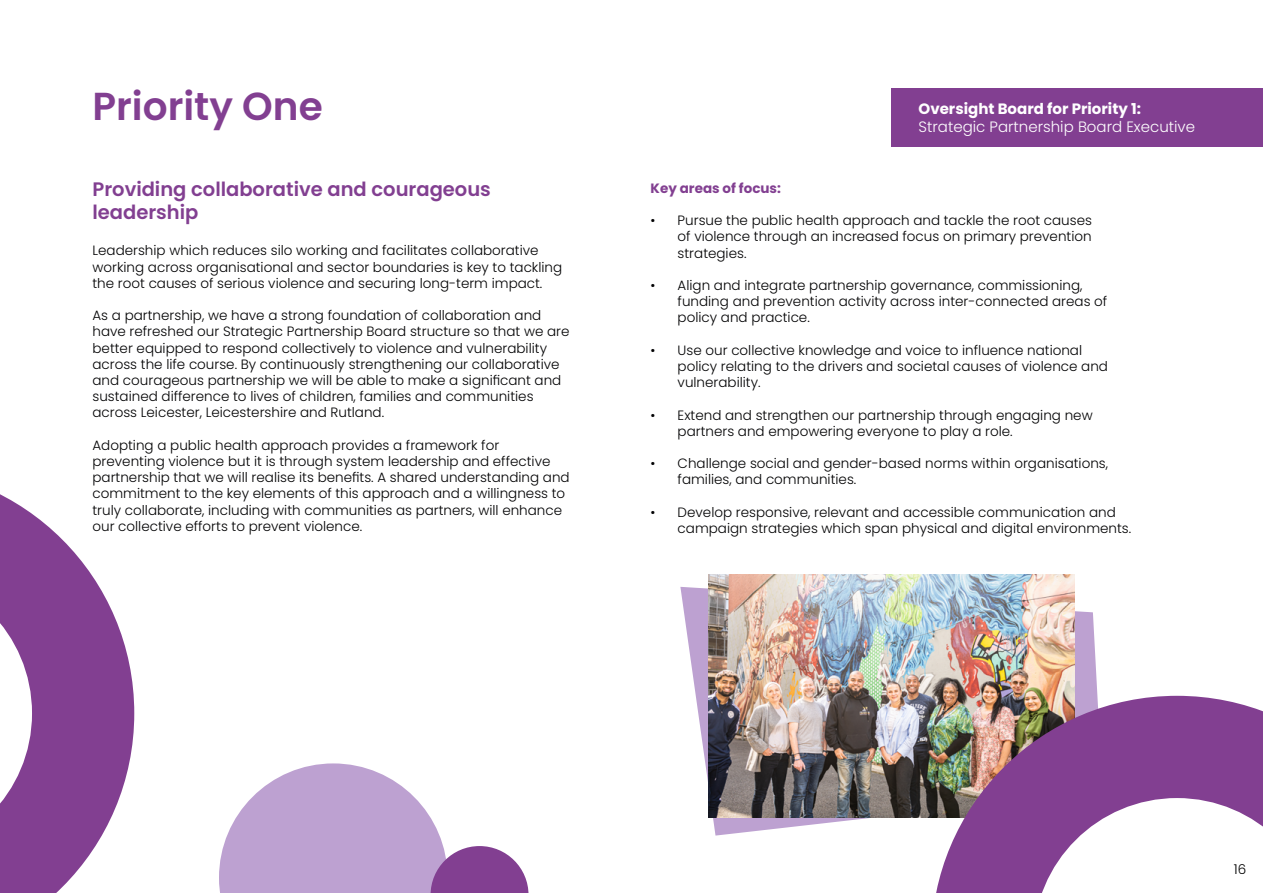
<style>
.page{position:relative;width:1263px;height:893px;background:#fff}
.page>*{position:absolute;margin:0;border:0;box-sizing:border-box;transform-origin:0 0}
.t1{font:600 39px "Poppins";color:#823f91}
.t2{font:600 19.5px/23.4px "Poppins";color:#823f91}
.t3{font:300 15px "Poppins";color:#fff}
.t4{font:700 15px "Poppins";color:#fff}
.t5{font:300 13.5px/16.2px "Poppins";color:#020203}
.t6{font:700 13.5px "Poppins";color:#823f91}
.t7{font:300 13.5px "Poppins";color:#000}
</style>
<div class="page">
<svg style="left:680px;top:587px;width:418px;height:249px"></svg>
<div style="left:891px;top:88px;width:372px;height:59px;background:#823f91"></div>
<img style="left:709px;top:574px;width:365px;height:243px">
<img style="left:931px;top:696px;width:332px;height:197px">
<svg style="left:0;top:494px;width:134px;height:399px;fill:#823f91"></svg>
<svg style="left:219px;top:763px;width:309px;height:130px"></svg>
<p class="t1" style="left:92px;top:83px;width:232px">Priority One</p>
<p class="t2" style="left:92px;top:177px;width:400px">Providing collaborative and courageous leadership</p>
<p class="t5" style="left:92px;top:243px;width:471px">Leadership which reduces silo working and facilitates collaborative working across organisational and sector boundaries is key to tackling the root causes of serious violence and securing long-term impact.</p>
<p class="t5" style="left:92px;top:307px;width:479px">As a partnership, we have a strong foundation of collaboration and have refreshed our Strategic Partnership Board structure so that we are better equipped to respond collectively to violence and vulnerability across the life course. By continuously strengthening our collaborative and courageous partnership we will be able to make a significant and sustained difference to lives of children, families and communities across Leicester, Leicestershire and Rutland.</p>
<p class="t5" style="left:92px;top:437px;width:479px">Adopting a public health approach provides a framework for preventing violence but it is through system leadership and effective partnership that we will realise its benefits. A shared understanding and commitment to the key elements of this approach and a willingness to truly collaborate, including with communities as partners, will enhance our collective efforts to prevent violence.</p>
<p class="t4" style="left:918px;top:100px;width:224px">Oversight Board for Priority 1:</p>
<p class="t3" style="left:918px;top:118px;width:278px">Strategic Partnership Board Executive</p>
<p class="t6" style="left:651px;top:180px;width:132px">Key areas of focus:</p>
<p class="t5" style="left:678px;top:212px;width:416px;text-align:justify;text-indent:-27px">• Pursue the public health approach and tackle the root causes of violence through an increased focus on primary prevention strategies.</p>
<p class="t5" style="left:678px;top:277px;width:431px;text-indent:-27px">• Align and integrate partnership governance, commissioning, funding and prevention activity across inter-connected areas of policy and practice.</p>
<p class="t5" style="left:678px;top:342px;width:432px;text-indent:-27px">• Use our collective knowledge and voice to influence national policy relating to the drivers and societal causes of violence and vulnerability.</p>
<p class="t5" style="left:678px;top:407px;width:417px;text-indent:-27px">• Extend and strengthen our partnership through engaging new partners and empowering everyone to play a role.</p>
<p class="t5" style="left:678px;top:455px;width:432px;text-indent:-27px">• Challenge social and gender-based norms within organisations, families, and communities.</p>
<p class="t5" style="left:678px;top:504px;width:455px;text-indent:-27px">• Develop responsive, relevant and accessible communication and campaign strategies which span physical and digital environments.</p>
<p class="t7" style="left:1234px;top:862px;width:14px">16</p>
</div>
